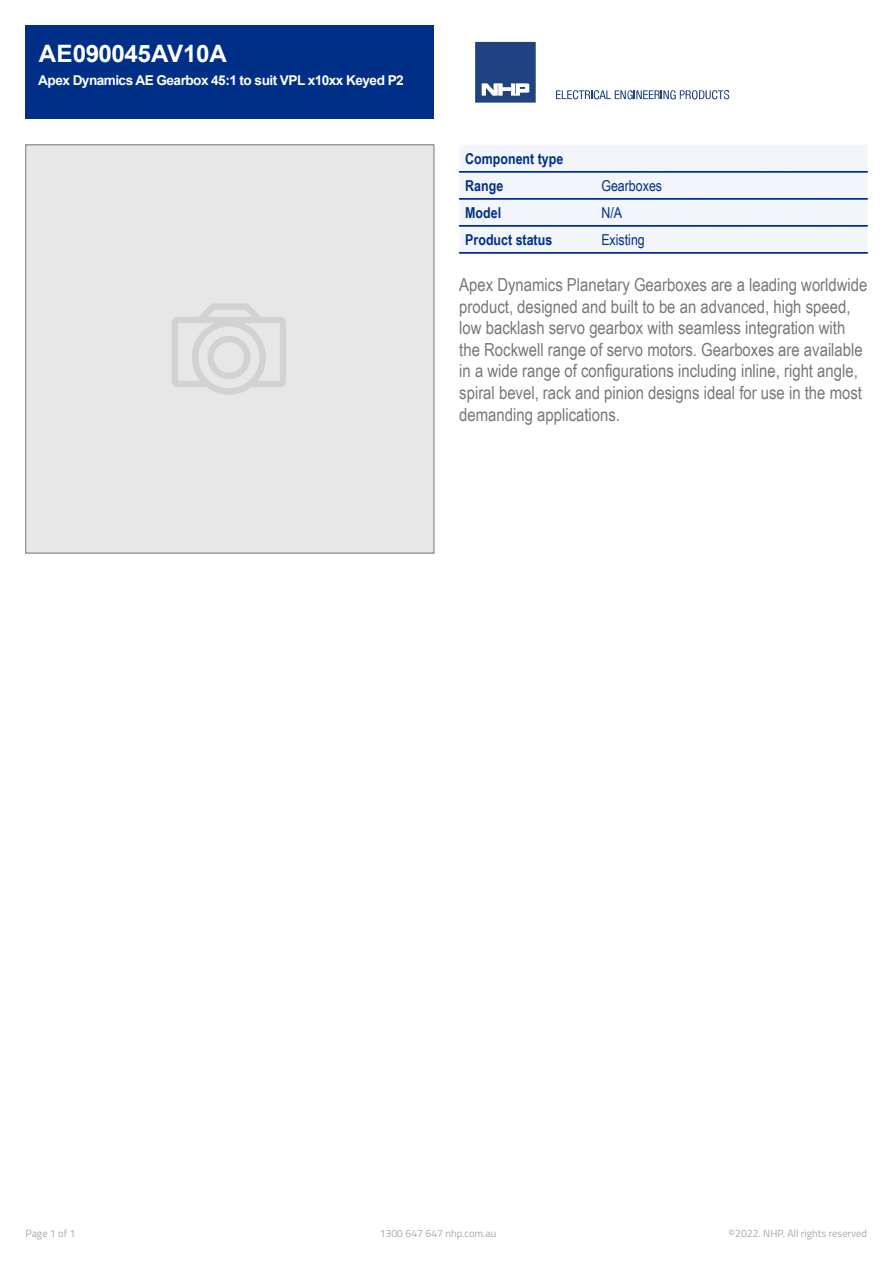
<style>
.page{position:relative;width:893px;height:1263px;background:#fff}
.page>*{position:absolute;margin:0;border:0;box-sizing:border-box;transform-origin:0 0}
.Item_Number{font:700 24px "Arial";letter-spacing:-.02em;color:#fff}
.t1{font:18px/21.6px "Arial Narrow";color:#777876}
.t2{font:700 15px/27px "Arial Narrow";color:#002f87}
.t3{font:15px "Arial Narrow";color:#002f87}
.Display_Name{font:700 13.5px "Arial";letter-spacing:-.04em;color:#fff}
.t4{font:10.5px "Titillium";color:#a7a9ac}
</style>
<div class="page">
<div style="left:26px;top:26px;width:408px;height:93px;background:#002f87"></div>
<svg style="left:475px;top:42px;width:61px;height:61px;background:#3b598f"></svg>
<svg style="left:556px;top:90px;width:173px;height:9px"></svg>
<svg style="left:459px;top:145px;width:409px;height:109px"></svg>
<p class="Item_Number" style="left:39px;top:37px;width:190px">AE090045AV10A</p>
<p class="Display_Name" style="left:38px;top:71px;width:367px">Apex Dynamics AE Gearbox 45:1 to suit VPL x10xx Keyed P2</p>
<p class="t2" style="left:465px;top:144px;width:99px">Component type<br>Range</p>
<p class="t3" style="left:601px;top:174px;width:62px">Gearboxes</p>
<p class="t2" style="left:465px;top:198px;width:37px">Model</p>
<p class="t3" style="left:601px;top:201px;width:22px">N/A</p>
<p class="t2" style="left:465px;top:225px;width:88px">Product status</p>
<p class="t3" style="left:601px;top:228px;width:45px">Existing</p>
<p class="t1" style="left:459px;top:273px;width:410px">Apex Dynamics Planetary Gearboxes are a leading worldwide product, designed and built to be an advanced, high speed, low backlash servo gearbox with seamless integration with the Rockwell range of servo motors. Gearboxes are available in a wide range of configurations including inline, right angle, spiral bevel, rack and pinion designs ideal for use in the most demanding applications.</p>
<p class="t4" style="left:26px;top:1226px;width:51px">Page 1 of 1</p>
<p class="t4" style="left:380px;top:1226px;width:118px">1300 647 647 nhp.com.au</p>
<p class="t4" style="left:728px;top:1226px;width:140px">©2022. NHP. All rights reserved</p>
</div>
